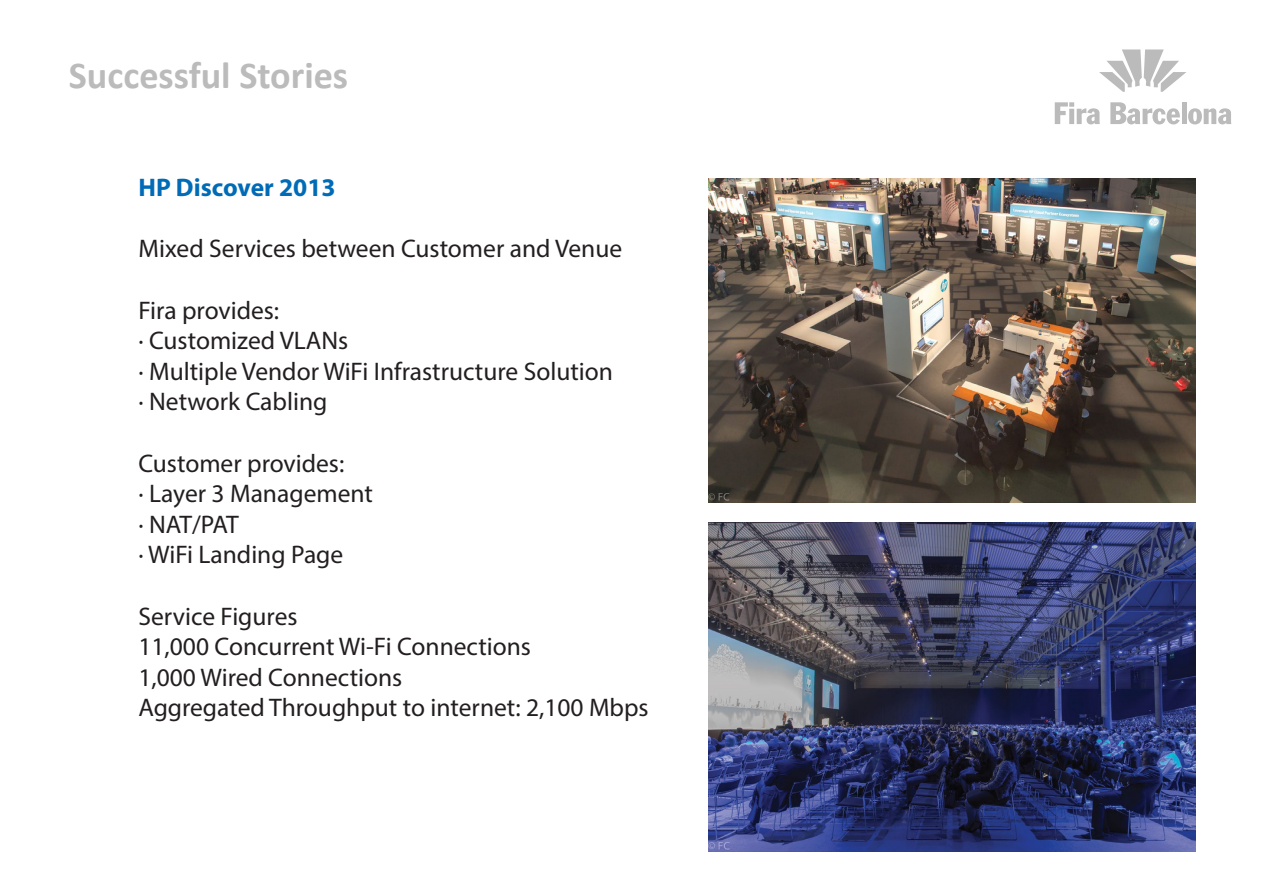
<style>
.page{position:relative;width:1263px;height:893px;background:#fff}
.page>*{position:absolute;margin:0;border:0;box-sizing:border-box;transform-origin:0 0}
.t1{font:700 38.25px "Calibri";color:#bbbbbc}
.t2{font:25.5px/30.6px "Myriad Pro";color:#231f20}
.t3{font:700 25.5px "Myriad Pro";color:#006bb6}
</style>
<div class="page">
<svg style="left:1099px;top:49px;width:87px;height:43px"></svg>
<svg style="left:1055px;top:102px;width:45px;height:22px"></svg>
<svg style="left:1110px;top:102px;width:70px;height:22px"></svg>
<div style="left:1181px;top:102px;width:5px;height:22px;background:#bbbbbc"></div>
<svg style="left:1188px;top:108px;width:43px;height:16px"></svg>
<img style="left:709px;top:178px;width:486px;height:324px">
<img style="left:709px;top:523px;width:486px;height:328px">
<h1 class="t1" style="left:69px;top:51px;width:281px">Successful Stories</h1>
<p class="t3" style="left:138px;top:171px;width:199px">HP Discover 2013</p>
<p class="t2" style="left:138px;top:233px;width:485px">Mixed Services between Customer and Venue</p>
<p class="t2" style="left:138px;top:294px;width:476px">Fira provides:<br>· Customized VLANs<br>· Multiple Vendor WiFi Infrastructure Solution · Network Cabling</p>
<p class="t2" style="left:138px;top:447px;width:236px">Customer provides:<br>· Layer 3 Management · NAT/PAT<br>· WiFi Landing Page</p>
<p class="t2" style="left:138px;top:600px;width:512px">Service Figures<br>11,000 Concurrent Wi-Fi Connections<br>1,000 Wired Connections<br>Aggregated Throughput to internet: 2,100 Mbps</p>
</div>
